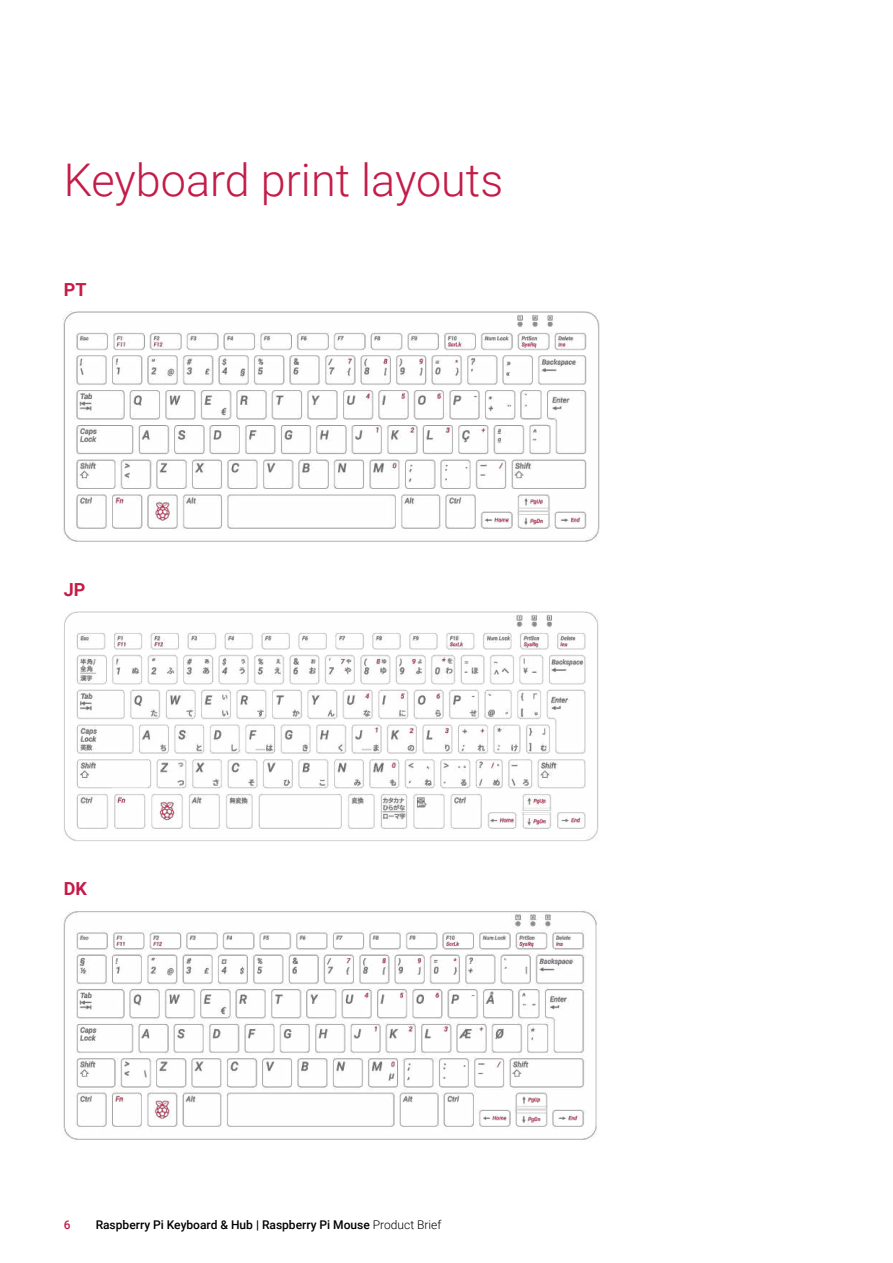
<style>
.page{position:relative;width:893px;height:1263px;background:#fff}
.page>*{position:absolute;margin:0;border:0;box-sizing:border-box;transform-origin:0 0}
.t1{font:300 45px "Roboto";color:#c41c49}
.t2{font:700 18px "Roboto";color:#c41c49}
.t3{font:500 12px "Roboto";color:#000}
.t4{font:500 12px "Roboto";color:#c41c49}
.s1{font-weight:300}
</style>
<div class="page">
<img style="left:63px;top:311px;width:537px;height:231px">
<img style="left:64px;top:611px;width:535px;height:230px">
<img style="left:62px;top:911px;width:535px;height:230px">
<h1 class="t1" style="left:64px;top:149px;width:441px">Keyboard print layouts</h1>
<h2 class="t2" style="left:64px;top:282px;width:24px">PT</h2>
<h2 class="t2" style="left:64px;top:582px;width:23px">JP</h2>
<h2 class="t2" style="left:64px;top:882px;width:25px">DK</h2>
<p class="t4" style="left:64px;top:1220px;width:8px">6</p>
<p class="t3" style="left:96px;top:1220px;width:347px">Raspberry Pi Keyboard &amp; Hub | Raspberry Pi Mouse <span class="s1">Product Brief</span></p>
</div>
